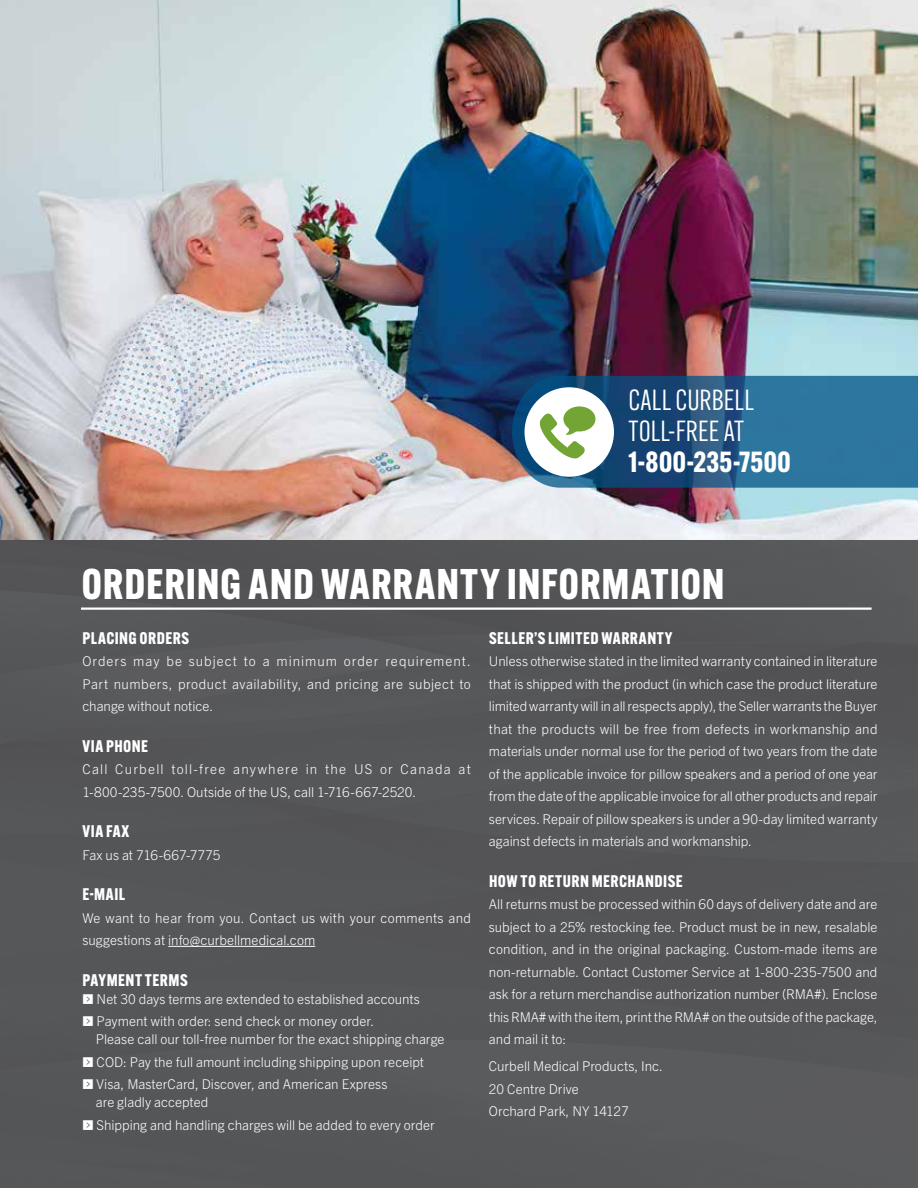
<style>
.page{position:relative;width:918px;height:1188px;background:#fff}
.page>*{position:absolute;margin:0;border:0;box-sizing:border-box;transform-origin:0 0}
.t1{font:700 42px "Alternate Gothic ATF";letter-spacing:.025em;color:#fff}
.t2{font:28.5px/31.5px "Alternate Gothic ATF";letter-spacing:.01em;color:#fff}
.t3{font:700 28.5px "Alternate Gothic ATF";letter-spacing:.005em;color:#fff}
.t4{font:700 16.5px "Alternate Gothic ATF";letter-spacing:.035em;color:#fff}
.t5{font:300 13.5px/22.5px "Trade Gothic Next LT Pro";letter-spacing:.005em;color:#fff}
.t6{font:300 13.5px/22.5px "Trade Gothic Next LT Pro";letter-spacing:.08em;color:#fff}
.s1{font-family:"Fyra Alpha Square";font-weight:400}
</style>
<div class="page">
<img style="left:0;top:0;width:918px;height:540px">
<div style="left:0;top:540px;width:918px;height:648px;background:#555658"></div>
<hr style="left:81px;top:608px;width:791px;height:2px;background:#fff">
<hr style="left:168px;top:946px;width:147px;height:1px;background:#fff">
<svg style="left:512px;top:376px;width:406px;height:112px;background:#26628c"></svg>
<div style="left:525px;top:387px;width:89px;height:90px;background:#fff;border-radius:50%"></div>
<svg style="left:539px;top:406px;width:56px;height:53px"></svg>
<h2 class="t2" style="left:629px;top:384px;width:127px">CALL CURBELL<br>TOLL-FREE AT</h2>
<h2 class="t3" style="left:629px;top:444px;width:164px">1-800-235-7500</h2>
<h1 class="t1" style="left:81px;top:557px;width:645px">ORDERING AND WARRANTY INFORMATION</h1>
<p class="t4" style="left:83px;top:627px;width:108px">PLACING ORDERS</p>
<p class="t5" style="left:82px;top:649px;width:390px;text-align:justify">Orders may be subject to a minimum order requirement.<br>Part numbers, product availability, and pricing are subject to change without notice.</p>
<p class="t4" style="left:83px;top:735px;width:67px">VIA PHONE</p>
<p class="t6" style="left:82px;top:757px;width:390px">Call Curbell toll-free anywhere in the US or Canada at<br>1-800-235-7500. Outside of the US, call 1-716-667-2520.</p>
<p class="t4" style="left:83px;top:821px;width:48px">VIA FAX</p>
<p class="t5" style="left:82px;top:842px;width:140px">Fax us at 716-667-7775</p>
<p class="t4" style="left:83px;top:884px;width:44px">E-MAIL</p>
<p class="t5" style="left:82px;top:905px;width:390px">We want to hear from you. Contact us with your comments and suggestions at info@curbellmedical.com</p>
<p class="t4" style="left:83px;top:969px;width:107px">PAYMENT TERMS</p>
<p class="t5" style="left:82px;top:986px;width:339px"><span class="s1">'</span> Net 30 days terms are extended to established accounts <span class="s1">'</span> Payment with order: send check or money order.</p>
<p class="t5" style="left:82px;top:1027px;width:364px;text-indent:14px">Please call our toll-free number for the exact shipping charge <span class="s1">'</span> COD: Pay the full amount including shipping upon receipt<br><span class="s1">'</span> Visa, MasterCard, Discover, and American Express</p>
<p class="t5" style="left:82px;top:1090px;width:354px;text-indent:14px">are gladly accepted<br><span class="s1">'</span> Shipping and handling charges will be added to every order</p>
<p class="t4" style="left:489px;top:627px;width:185px">SELLER’S LIMITED WARRANTY</p>
<p class="t5" style="left:489px;top:649px;width:390px;text-align:justify">Unless otherwise stated in the limited warranty contained in literature that is shipped with the product (in which case the product literature limited warranty will in all respects apply), the Seller warrants the Buyer that the products will be free from defects in workmanship and materials under normal use for the period of two years from the date of the applicable invoice for pillow speakers and a period of one year from the date of the applicable invoice for all other products and repair services. Repair of pillow speakers is under a 90-day limited warranty against defects in materials and workmanship.</p>
<p class="t4" style="left:489px;top:870px;width:195px">HOW TO RETURN MERCHANDISE</p>
<p class="t5" style="left:489px;top:892px;width:390px;text-align:justify">All returns must be processed within 60 days of delivery date and are subject to a 25% restocking fee. Product must be in new, resalable condition, and in the original packaging. Custom-made items are non-returnable. Contact Customer Service at 1-800-235-7500 and ask for a return merchandise authorization number (RMA#). Enclose this RMA# with the item, print the RMA# on the outside of the package, and mail it to:</p>
<p class="t5" style="left:489px;top:1054px;width:176px">Curbell Medical Products, Inc.<br>20 Centre Drive<br>Orchard Park, NY 14127</p>
</div>
